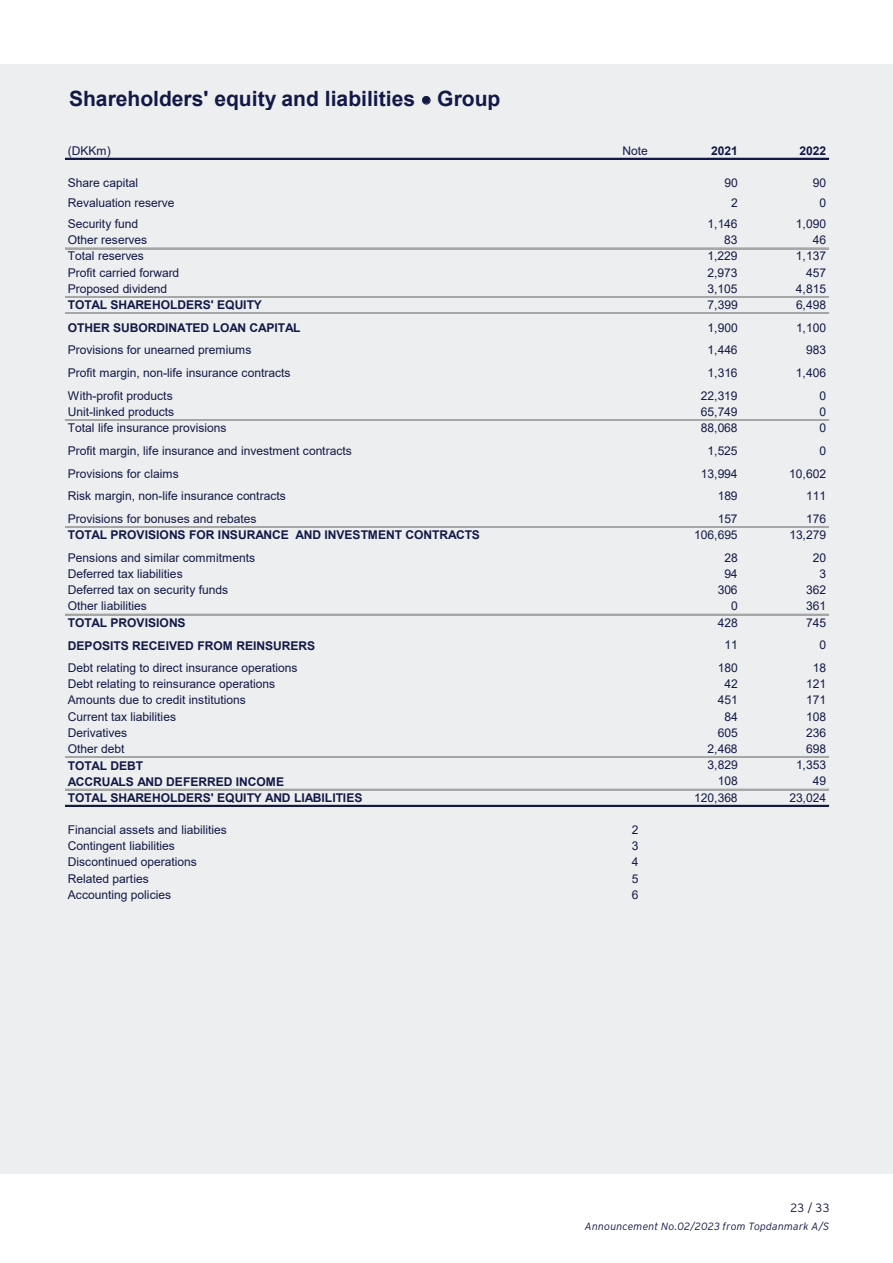
<style>
.page{position:relative;width:893px;height:1263px;background:#fff}
.page>*{position:absolute;margin:0;border:0;box-sizing:border-box;transform-origin:0 0}
.t1{font:700 21px "Arial";color:#131947}
.t2{font:12px "Arial";letter-spacing:-.005em;color:#131947}
.t3{font:700 12px "Arial";letter-spacing:-.005em;color:#131947}
.t4{font:300 12px "Interstate";color:#131947}
.t5{font:italic 300 10.5px "Interstate";letter-spacing:.015em;color:#131947}
</style>
<div class="page">
<div style="left:0;top:64px;width:893px;height:1110px;background:#eceeef"></div>
<hr style="left:65px;top:158px;width:764px;height:2px;background:#131947">
<hr style="left:65px;top:248px;width:764px;height:1px;background:#a6a6a6">
<hr style="left:65px;top:296px;width:764px;height:2px;background:#a6a6a6">
<hr style="left:65px;top:312px;width:764px;height:1px;background:#a6a6a6">
<hr style="left:65px;top:313px;width:764px;height:1px;background:#a6a6a6">
<hr style="left:65px;top:419px;width:764px;height:1px;background:#a6a6a6">
<hr style="left:65px;top:420px;width:764px;height:1px;background:#a6a6a6">
<hr style="left:65px;top:526px;width:764px;height:2px;background:#a6a6a6">
<hr style="left:65px;top:614px;width:764px;height:1px;background:#a6a6a6">
<hr style="left:65px;top:756px;width:764px;height:1px;background:#a6a6a6">
<hr style="left:65px;top:757px;width:764px;height:1px;background:#a6a6a6">
<hr style="left:65px;top:789px;width:764px;height:1px;background:#a6a6a6">
<hr style="left:65px;top:805px;width:764px;height:2px;background:#131947">
<h1 class="t1" style="left:69px;top:84px;width:433px">Shareholders' equity and liabilities • Group</h1>
<p class="t2" style="left:68px;top:142px;width:45px">(DKKm)</p>
<p class="t2" style="left:623px;top:142px;width:27px">Note</p>
<p class="t3" style="left:711px;top:142px;width:28px">2021</p>
<p class="t3" style="left:799px;top:142px;width:28px">2022</p>
<p class="t2" style="left:68px;top:174px;width:72px">Share capital</p>
<p class="t2" style="left:724px;top:174px;width:15px">90</p>
<p class="t2" style="left:813px;top:174px;width:15px">90</p>
<p class="t2" style="left:68px;top:195px;width:108px">Revaluation reserve</p>
<p class="t2" style="left:731px;top:195px;width:8px">2</p>
<p class="t2" style="left:819px;top:195px;width:8px">0</p>
<p class="t2" style="left:68px;top:215px;width:72px">Security fund</p>
<p class="t2" style="left:708px;top:215px;width:32px">1,146</p>
<p class="t2" style="left:796px;top:215px;width:32px">1,090</p>
<p class="t2" style="left:68px;top:232px;width:81px">Other reserves</p>
<p class="t2" style="left:724px;top:232px;width:15px">83</p>
<p class="t2" style="left:813px;top:232px;width:15px">46</p>
<p class="t2" style="left:68px;top:248px;width:78px">Total reserves</p>
<p class="t2" style="left:708px;top:248px;width:32px">1,229</p>
<p class="t2" style="left:796px;top:248px;width:32px">1,137</p>
<p class="t2" style="left:68px;top:264px;width:113px">Profit carried forward</p>
<p class="t2" style="left:707px;top:264px;width:32px">2,973</p>
<p class="t2" style="left:806px;top:264px;width:22px">457</p>
<p class="t2" style="left:68px;top:280px;width:101px">Proposed dividend</p>
<p class="t2" style="left:707px;top:280px;width:32px">3,105</p>
<p class="t2" style="left:796px;top:280px;width:32px">4,815</p>
<p class="t3" style="left:68px;top:297px;width:196px">TOTAL SHAREHOLDERS' EQUITY</p>
<p class="t2" style="left:708px;top:296px;width:32px">7,399</p>
<p class="t2" style="left:796px;top:296px;width:32px">6,498</p>
<p class="t3" style="left:68px;top:319px;width:234px">OTHER SUBORDINATED LOAN CAPITAL</p>
<p class="t2" style="left:708px;top:319px;width:32px">1,900</p>
<p class="t2" style="left:796px;top:319px;width:32px">1,100</p>
<p class="t2" style="left:68px;top:342px;width:185px">Provisions for unearned premiums</p>
<p class="t2" style="left:708px;top:342px;width:32px">1,446</p>
<p class="t2" style="left:806px;top:342px;width:22px">983</p>
<p class="t2" style="left:68px;top:365px;width:224px">Profit margin, non-life insurance contracts</p>
<p class="t2" style="left:708px;top:365px;width:32px">1,316</p>
<p class="t2" style="left:796px;top:365px;width:32px">1,406</p>
<p class="t2" style="left:68px;top:387px;width:106px">With-profit products</p>
<p class="t2" style="left:701px;top:387px;width:38px">22,319</p>
<p class="t2" style="left:819px;top:387px;width:8px">0</p>
<p class="t2" style="left:68px;top:403px;width:108px">Unit-linked products</p>
<p class="t2" style="left:701px;top:403px;width:38px">65,749</p>
<p class="t2" style="left:819px;top:403px;width:8px">0</p>
<p class="t2" style="left:68px;top:420px;width:160px">Total life insurance provisions</p>
<p class="t2" style="left:701px;top:420px;width:38px">88,068</p>
<p class="t2" style="left:819px;top:420px;width:8px">0</p>
<p class="t2" style="left:68px;top:442px;width:286px">Profit margin, life insurance and investment contracts</p>
<p class="t2" style="left:708px;top:442px;width:32px">1,525</p>
<p class="t2" style="left:819px;top:442px;width:8px">0</p>
<p class="t2" style="left:68px;top:465px;width:112px">Provisions for claims</p>
<p class="t2" style="left:701px;top:465px;width:38px">13,994</p>
<p class="t2" style="left:789px;top:465px;width:38px">10,602</p>
<p class="t2" style="left:68px;top:488px;width:220px">Risk margin, non-life insurance contracts</p>
<p class="t2" style="left:718px;top:488px;width:22px">189</p>
<p class="t2" style="left:806px;top:488px;width:22px">111</p>
<p class="t2" style="left:68px;top:510px;width:190px">Provisions for bonuses and rebates</p>
<p class="t2" style="left:718px;top:510px;width:22px">157</p>
<p class="t2" style="left:806px;top:510px;width:22px">176</p>
<p class="t3" style="left:68px;top:527px;width:414px">TOTAL PROVISIONS FOR INSURANCE AND INVESTMENT CONTRACTS</p>
<p class="t2" style="left:694px;top:527px;width:45px">106,695</p>
<p class="t2" style="left:789px;top:527px;width:38px">13,279</p>
<p class="t2" style="left:68px;top:549px;width:189px">Pensions and similar commitments</p>
<p class="t2" style="left:724px;top:549px;width:15px">28</p>
<p class="t2" style="left:813px;top:549px;width:15px">20</p>
<p class="t2" style="left:68px;top:565px;width:116px">Deferred tax liabilities</p>
<p class="t2" style="left:724px;top:565px;width:15px">94</p>
<p class="t2" style="left:819px;top:565px;width:8px">3</p>
<p class="t2" style="left:68px;top:582px;width:162px">Deferred tax on security funds</p>
<p class="t2" style="left:718px;top:582px;width:22px">306</p>
<p class="t2" style="left:806px;top:582px;width:22px">362</p>
<p class="t2" style="left:68px;top:598px;width:81px">Other liabilities</p>
<p class="t2" style="left:731px;top:598px;width:8px">0</p>
<p class="t2" style="left:806px;top:598px;width:22px">361</p>
<p class="t3" style="left:68px;top:614px;width:119px">TOTAL PROVISIONS</p>
<p class="t2" style="left:718px;top:614px;width:22px">428</p>
<p class="t2" style="left:806px;top:614px;width:22px">745</p>
<p class="t3" style="left:68px;top:637px;width:249px">DEPOSITS RECEIVED FROM REINSURERS</p>
<p class="t2" style="left:724px;top:637px;width:15px">11</p>
<p class="t2" style="left:819px;top:637px;width:8px">0</p>
<p class="t2" style="left:68px;top:659px;width:231px">Debt relating to direct insurance operations</p>
<p class="t2" style="left:718px;top:659px;width:22px">180</p>
<p class="t2" style="left:813px;top:659px;width:15px">18</p>
<p class="t2" style="left:68px;top:676px;width:209px">Debt relating to reinsurance operations</p>
<p class="t2" style="left:724px;top:676px;width:15px">42</p>
<p class="t2" style="left:806px;top:676px;width:22px">121</p>
<p class="t2" style="left:68px;top:692px;width:180px">Amounts due to credit institutions</p>
<p class="t2" style="left:718px;top:692px;width:22px">451</p>
<p class="t2" style="left:806px;top:692px;width:22px">171</p>
<p class="t2" style="left:68px;top:708px;width:110px">Current tax liabilities</p>
<p class="t2" style="left:724px;top:708px;width:15px">84</p>
<p class="t2" style="left:806px;top:708px;width:22px">108</p>
<p class="t2" style="left:68px;top:724px;width:61px">Derivatives</p>
<p class="t2" style="left:718px;top:724px;width:22px">605</p>
<p class="t2" style="left:806px;top:724px;width:22px">236</p>
<p class="t2" style="left:68px;top:740px;width:58px">Other debt</p>
<p class="t2" style="left:708px;top:740px;width:32px">2,468</p>
<p class="t2" style="left:806px;top:740px;width:22px">698</p>
<p class="t3" style="left:68px;top:757px;width:77px">TOTAL DEBT</p>
<p class="t2" style="left:708px;top:757px;width:32px">3,829</p>
<p class="t2" style="left:796px;top:757px;width:32px">1,353</p>
<p class="t3" style="left:68px;top:773px;width:218px">ACCRUALS AND DEFERRED INCOME</p>
<p class="t2" style="left:718px;top:773px;width:22px">108</p>
<p class="t2" style="left:813px;top:773px;width:15px">49</p>
<p class="t3" style="left:68px;top:789px;width:296px">TOTAL SHAREHOLDERS' EQUITY AND LIABILITIES</p>
<p class="t2" style="left:694px;top:789px;width:45px">120,368</p>
<p class="t2" style="left:789px;top:789px;width:38px">23,024</p>
<p class="t2" style="left:68px;top:821px;width:161px">Financial assets and liabilities</p>
<p class="t2" style="left:632px;top:821px;width:8px">2</p>
<p class="t2" style="left:68px;top:838px;width:109px">Contingent liabilities</p>
<p class="t2" style="left:632px;top:838px;width:8px">3</p>
<p class="t2" style="left:68px;top:854px;width:131px">Discontinued operations</p>
<p class="t2" style="left:632px;top:854px;width:8px">4</p>
<p class="t2" style="left:68px;top:870px;width:82px">Related parties</p>
<p class="t2" style="left:632px;top:870px;width:8px">5</p>
<p class="t2" style="left:68px;top:886px;width:105px">Accounting policies</p>
<p class="t2" style="left:632px;top:886px;width:8px">6</p>
<p class="t4" style="left:790px;top:1199px;width:41px">23 / 33</p>
<p class="t5" style="left:585px;top:1218px;width:246px">Announcement No.02/2023 from Topdanmark A/S</p>
</div>
